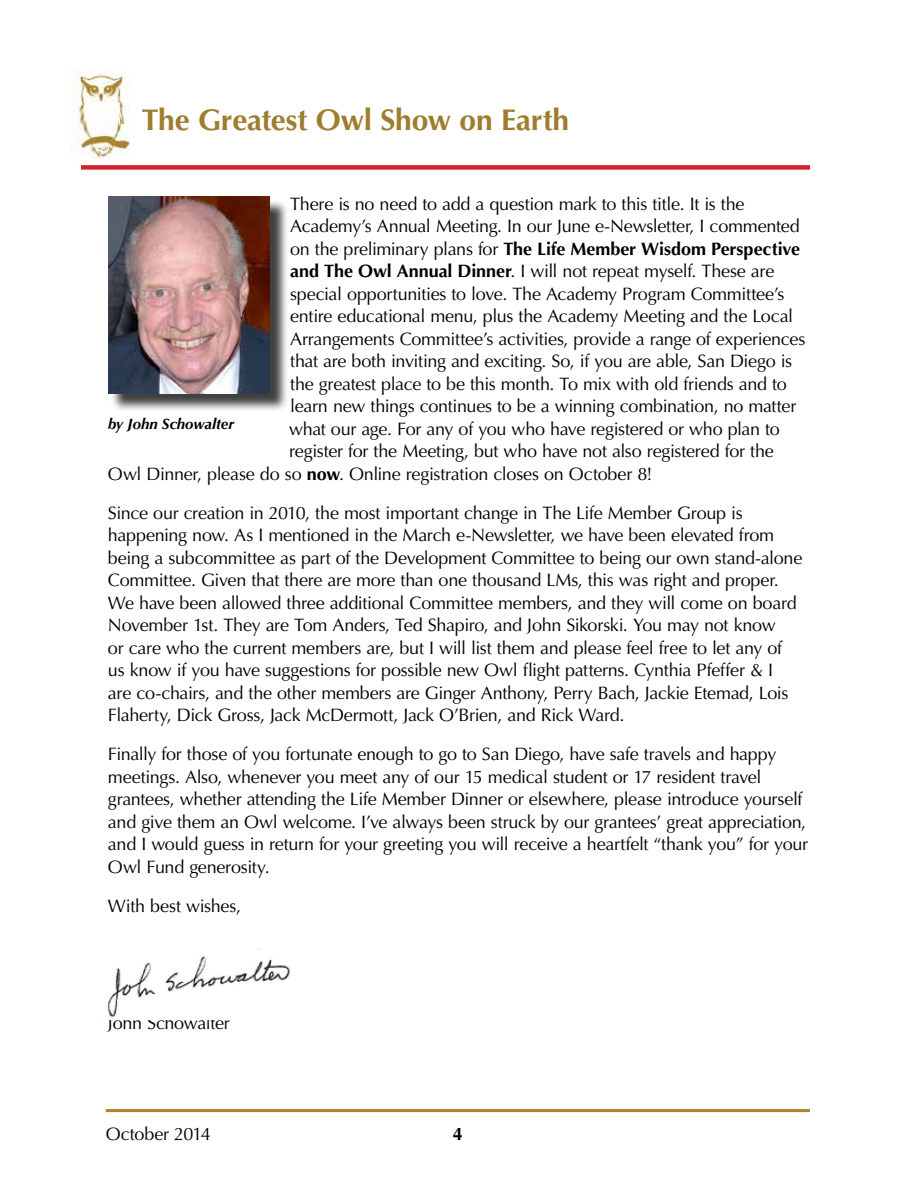
<style>
.page{position:relative;width:918px;height:1188px;background:#fff}
.page>*{position:absolute;margin:0;border:0;box-sizing:border-box;transform-origin:0 0}
.t1{font:700 30px "Optima LT Std";letter-spacing:-.005em;color:#9e7e2e}
.t2{font:18px/22.5px "Optima LT Std";letter-spacing:-.015em;color:#000}
.t3{font:700 18px "Optima LT Std";letter-spacing:-.005em;color:#000}
.t4{font:italic 700 15px "Optima LT Std";color:#000}
.s1{font-weight:400}
.s2{font-weight:700}
</style>
<div class="page">
<hr style="left:106px;top:1109px;width:704px;height:3px;background:#ad832d">
<img style="left:71px;top:69px;width:59px;height:94px">
<div style="left:81px;top:165px;width:729px;height:5px;background:#d2232a"></div>
<img style="left:107px;top:948px;width:183px;height:69px">
<div style="left:110px;top:199px;width:178px;height:213px;background:#000;opacity:.75"></div>
<img style="left:108px;top:197px;width:162px;height:196px">
<h1 class="t1" style="left:142px;top:102px;width:429px">The Greatest Owl Show on Earth</h1>
<p class="t2" style="left:290px;top:193px;width:456px">There is no need to add a question mark to this title. It is the</p>
<p class="t2" style="left:290px;top:215px;width:511px">Academy’s Annual Meeting. In our June e-Newsletter, I commented</p>
<p class="t3" style="left:290px;top:238px;width:511px"><span class="s1">on the preliminary plans for</span> The Life Member Wisdom Perspective</p>
<p class="t2" style="left:290px;top:260px;width:486px"><span class="s2">and The Owl Annual Dinner</span>. I will not repeat myself. These are</p>
<p class="t2" style="left:290px;top:283px;width:496px">special opportunities to love. The Academy Program Committee’s</p>
<p class="t2" style="left:290px;top:305px;width:504px">entire educational menu, plus the Academy Meeting and the Local</p>
<p class="t2" style="left:290px;top:328px;width:517px">Arrangements Committee’s activities, provide a range of experiences</p>
<p class="t2" style="left:290px;top:350px;width:504px">that are both inviting and exciting. So, if you are able, San Diego is</p>
<p class="t2" style="left:290px;top:373px;width:498px">the greatest place to be this month. To mix with old friends and to</p>
<p class="t2" style="left:290px;top:395px;width:508px">learn new things continues to be a winning combination, no matter</p>
<p class="t2" style="left:289px;top:418px;width:492px">what our age. For any of you who have registered or who plan to</p>
<p class="t2" style="left:289px;top:440px;width:486px">register for the Meeting, but who have not also registered for the</p>
<p class="t2" style="left:108px;top:463px;width:546px">Owl Dinner, please do so <span class="s2">now</span>. Online registration closes on October 8!</p>
<p class="t2" style="left:108px;top:502px;width:696px">Since our creation in 2010, the most important change in The Life Member Group is happening now. As I mentioned in the March e-Newsletter, we have been elevated from being a subcommittee as part of the Development Committee to being our own stand-alone Committee. Given that there are more than one thousand LMs, this was right and proper.<br>We have been allowed three additional Committee members, and they will come on board November 1st. They are Tom Anders, Ted Shapiro, and John Sikorski. You may not know<br>or care who the current members are, but I will list them and please feel free to let any of us know if you have suggestions for possible new Owl flight patterns. Cynthia Pfeffer &amp; I<br>are co-chairs, and the other members are Ginger Anthony, Perry Bach, Jackie Etemad, Lois Flaherty, Dick Gross, Jack McDermott, Jack O’Brien, and Rick Ward.</p>
<p class="t2" style="left:108px;top:743px;width:702px">Finally for those of you fortunate enough to go to San Diego, have safe travels and happy meetings. Also, whenever you meet any of our 15 medical student or 17 resident travel grantees, whether attending the Life Member Dinner or elsewhere, please introduce yourself and give them an Owl welcome. I’ve always been struck by our grantees’ great appreciation, and I would guess in return for your greeting you will receive a heartfelt “thank you” for your Owl Fund generosity.</p>
<p class="t2" style="left:108px;top:895px;width:135px">With best wishes,</p>
<p class="t4" style="left:108px;top:415px;width:128px">by John Schowalter</p>
<p class="t2" style="left:108px;top:1012px;width:123px">John Schowalter</p>
<p class="t2" style="left:106px;top:1123px;width:107px">October 2014</p>
<p class="t3" style="left:453px;top:1123px;width:12px">4</p>
</div>
